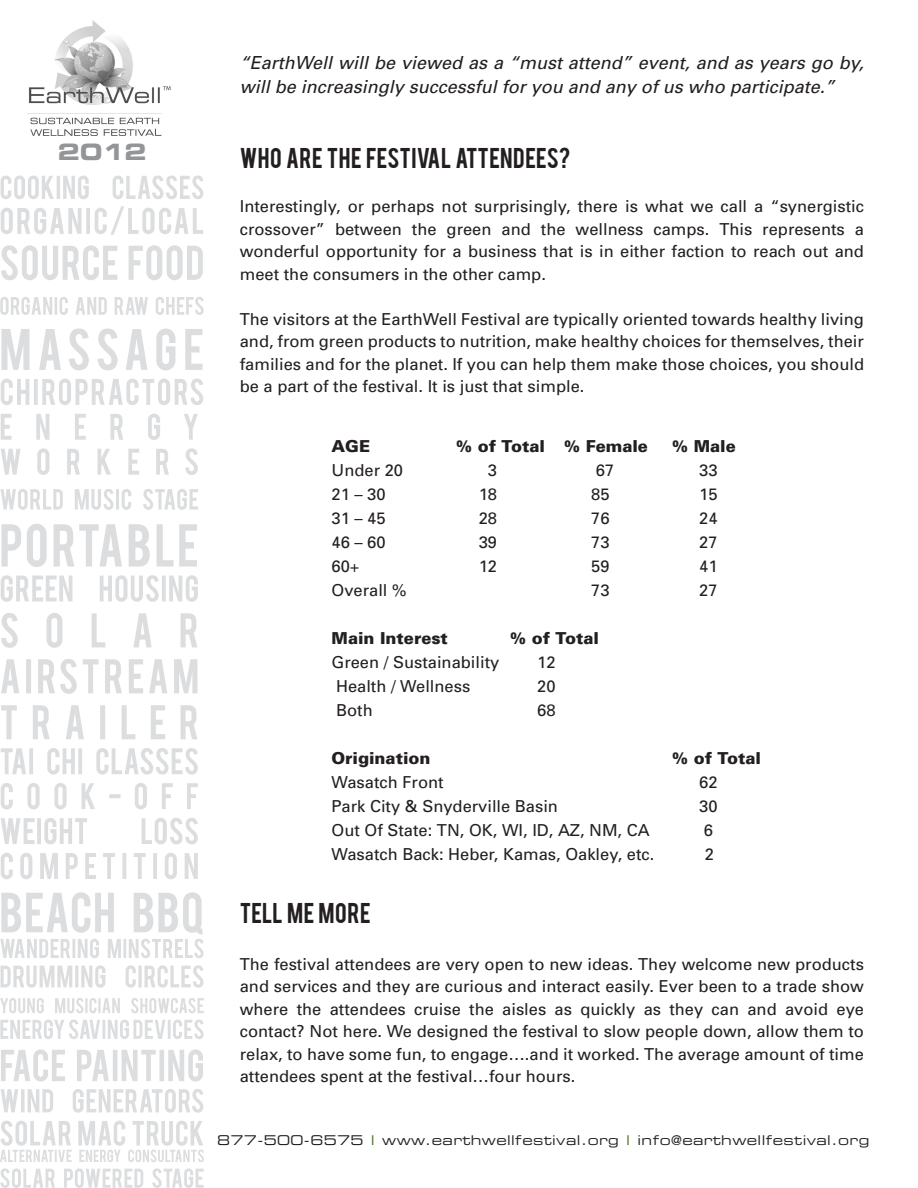
<style>
.page{position:relative;width:918px;height:1188px;background:#fff}
.page>*{position:absolute;margin:0;border:0;box-sizing:border-box;transform-origin:0 0}
.t1{font:22.5px "Bebas";letter-spacing:.02em;color:#231f20}
.t2{font:22.5px "Eurostile Bold Extended Two";color:#939598}
.t3{font:italic 18px/24px "Univers";color:#231f20}
.t4{font:16.5px/22.5px "Univers";color:#231f20;text-align:justify}
.t5{font:900 16.5px "Univers";color:#231f20}
.t6{font:13.5px "Eurostile Extended Two";letter-spacing:.03em;color:#231f20}
.s1{color:#5a7c37}
</style>
<div class="page">
<svg style="left:0;top:1168px;width:204px;height:20px"></svg>
<svg style="left:0;top:1121px;width:204px;height:41px"></svg>
<svg style="left:1px;top:1089px;width:202px;height:24px"></svg>
<svg style="left:1px;top:1049px;width:202px;height:33px"></svg>
<svg style="left:0;top:1020px;width:204px;height:19px"></svg>
<svg style="left:0;top:998px;width:204px;height:15px"></svg>
<svg style="left:0;top:965px;width:203px;height:23px"></svg>
<svg style="left:0;top:892px;width:204px;height:66px"></svg>
<svg style="left:1px;top:853px;width:197px;height:26px"></svg>
<svg style="left:1px;top:818px;width:197px;height:26px"></svg>
<svg style="left:1px;top:783px;width:197px;height:26px"></svg>
<svg style="left:1px;top:748px;width:197px;height:27px"></svg>
<svg style="left:1px;top:705px;width:196px;height:34px"></svg>
<svg style="left:1px;top:659px;width:196px;height:35px"></svg>
<svg style="left:1px;top:613px;width:196px;height:35px"></svg>
<svg style="left:1px;top:575px;width:197px;height:27px"></svg>
<svg style="left:2px;top:524px;width:195px;height:43px"></svg>
<svg style="left:0;top:489px;width:198px;height:21px"></svg>
<svg style="left:1px;top:448px;width:197px;height:27px"></svg>
<svg style="left:1px;top:414px;width:197px;height:26px"></svg>
<svg style="left:1px;top:379px;width:202px;height:26px"></svg>
<svg style="left:1px;top:328px;width:201px;height:42px"></svg>
<svg style="left:0;top:297px;width:204px;height:18px"></svg>
<svg style="left:1px;top:245px;width:202px;height:35px"></svg>
<svg style="left:1px;top:206px;width:202px;height:29px"></svg>
<svg style="left:1px;top:176px;width:202px;height:23px"></svg>
<img style="left:27px;top:20px;width:144px;height:116px">
<p class="t2" style="left:58px;top:136px;width:90px">2012</p>
<p class="t3" style="left:240px;top:50px;width:626px">“EarthWell will be viewed as a “must attend” event, and as years go by, will be increasingly successful for you and any of us who participate.”</p>
<p class="t1" style="left:240px;top:142px;width:332px">Who ARE THE FESTIVAL ATTENDEES?</p>
<p class="t4" style="left:240px;top:195px;width:626px">Interestingly, or perhaps not surprisingly, there is what we call a “synergistic crossover” between the green and the wellness camps. This represents a wonderful opportunity for a business that is in either faction to reach out and meet the consumers in the other camp.</p>
<p class="t4" style="left:240px;top:307px;width:626px">The visitors at the EarthWell Festival are typically oriented towards healthy living and, from green products to nutrition, make healthy choices for themselves, their families and for the planet. If you can help them make those choices, you should be a part of the festival. It is just that simple.</p>
<p class="t5" style="left:332px;top:436px;width:40px">AGE</p>
<p class="t5" style="left:456px;top:436px;width:194px">% of Total % Female</p>
<p class="t5" style="left:672px;top:436px;width:66px">% Male</p>
<p class="t4" style="left:332px;top:459px;width:73px">Under 20</p>
<p class="t4" style="left:488px;top:459px;width:11px">3</p>
<p class="t4" style="left:596px;top:459px;width:20px">67</p>
<p class="t4" style="left:699px;top:459px;width:20px">33</p>
<p class="t4" style="left:332px;top:483px;width:56px">21 – 30</p>
<p class="t4" style="left:479px;top:483px;width:20px">18</p>
<p class="t4" style="left:591px;top:483px;width:20px">85</p>
<p class="t4" style="left:699px;top:483px;width:20px">15</p>
<p class="t4" style="left:332px;top:507px;width:56px">31 – 45</p>
<p class="t4" style="left:479px;top:507px;width:20px">28</p>
<p class="t4" style="left:591px;top:507px;width:20px">76</p>
<p class="t4" style="left:699px;top:507px;width:20px">24</p>
<p class="t4" style="left:332px;top:531px;width:56px">46 – 60</p>
<p class="t4" style="left:479px;top:531px;width:20px">39</p>
<p class="t4" style="left:591px;top:531px;width:20px">73</p>
<p class="t4" style="left:699px;top:531px;width:20px">27</p>
<p class="t4" style="left:332px;top:555px;width:29px">60+</p>
<p class="t4" style="left:479px;top:555px;width:20px">12</p>
<p class="t4" style="left:591px;top:555px;width:20px">59</p>
<p class="t4" style="left:699px;top:555px;width:20px">41</p>
<p class="t4" style="left:332px;top:579px;width:77px">Overall %</p>
<p class="t4" style="left:591px;top:579px;width:20px">73</p>
<p class="t4" style="left:699px;top:579px;width:20px">27</p>
<p class="t5" style="left:332px;top:628px;width:118px">Main Interest</p>
<p class="t5" style="left:510px;top:628px;width:91px">% of Total</p>
<p class="t4" style="left:332px;top:651px;width:169px">Green / Sustainability</p>
<p class="t4" style="left:537px;top:651px;width:20px">12</p>
<p class="t4" style="left:336px;top:675px;width:136px">Health / Wellness</p>
<p class="t4" style="left:537px;top:675px;width:20px">20</p>
<p class="t4" style="left:336px;top:699px;width:38px">Both</p>
<p class="t4" style="left:537px;top:699px;width:20px">68</p>
<p class="t5" style="left:332px;top:748px;width:100px">Origination</p>
<p class="t5" style="left:672px;top:748px;width:91px">% of Total</p>
<p class="t4" style="left:332px;top:771px;width:114px">Wasatch Front</p>
<p class="t4" style="left:699px;top:771px;width:20px">62</p>
<p class="t4" style="left:332px;top:795px;width:228px">Park City &amp; Snyderville Basin</p>
<p class="t4" style="left:699px;top:795px;width:20px">30</p>
<p class="t4" style="left:332px;top:819px;width:320px">Out Of State: TN, OK, WI, ID, AZ, NM, CA</p>
<p class="t4" style="left:704px;top:819px;width:11px">6</p>
<p class="t4" style="left:332px;top:843px;width:324px">Wasatch Back: Heber, Kamas, Oakley, etc.</p>
<p class="t4" style="left:705px;top:843px;width:11px">2</p>
<p class="t1" style="left:240px;top:897px;width:133px">TELL ME MORE</p>
<p class="t4" style="left:240px;top:952px;width:626px">The festival attendees are very open to new ideas. They welcome new products and services and they are curious and interact easily. Ever been to a trade show where the attendees cruise the aisles as quickly as they can and avoid eye contact? Not here. We designed the festival to slow people down, allow them to relax, to have some fun, to engage….and it worked. The average amount of time attendees spent at the festival…four hours.</p>
<p class="t6" style="left:217px;top:1131px;width:654px">877-500-6575 <span class="s1">I</span> www.earthwellfestival.org <span class="s1">I</span> info@earthwellfestival.org</p>
</div>
